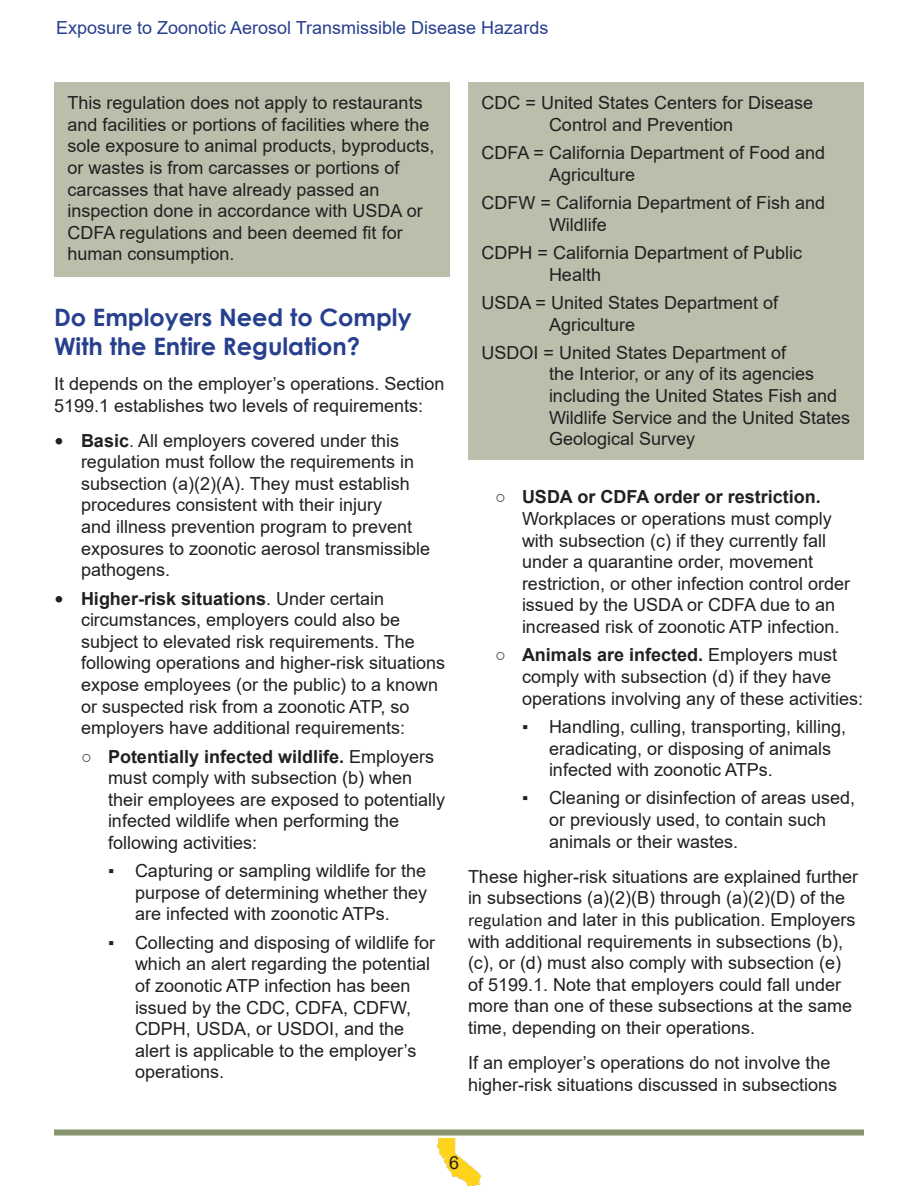
<style>
.page{position:relative;width:918px;height:1188px;background:#fff}
.page>*{position:absolute;margin:0;border:0;box-sizing:border-box;transform-origin:0 0}
.Heading_within_a_chapter__header_3{font:700 24px/28.8px "Century Gothic";color:#27408e}
.body_text{font:18px/21.6px "Arial";color:#231f20}
.list_of_agencies__nested_indent{font:18px/21.6px "Arial";color:#231f20}
.t1{font:18px "Arial";color:#27408e}
.s1{font-family:"Verdana"}
.s2{font-weight:700}
.s3{font-family:"Century Gothic"}
.s4{font-family:"Calibri"}
</style>
<div class="page">
<img style="left:438px;top:1139px;width:42px;height:47px">
<div style="left:54px;top:1130px;width:810px;height:6px;background:#879470"></div>
<div style="left:54px;top:82px;width:396px;height:195px;background:#babfac"></div>
<div style="left:468px;top:82px;width:396px;height:378px;background:#babfac"></div>
<p class="t1" style="left:56px;top:15px;width:494px">Exposure to Zoonotic Aerosol Transmissible Disease Hazards</p>
<p class="body_text" style="left:68px;top:92px;width:369px">This regulation does not apply to restaurants and facilities or portions of facilities where the sole exposure to animal products, byproducts, or wastes is from carcasses or portions of carcasses that have already passed an inspection done in accordance with USDA or CDFA regulations and been deemed fit for human consumption.</p>
<h3 class="Heading_within_a_chapter__header_3" style="left:54px;top:302px;width:359px">Do Employers Need to Comply<br>With the Entire Regulation?</h3>
<p class="body_text" style="left:54px;top:373px;width:392px">It depends on the employer’s operations. Section<br>5199.1 establishes two levels of requirements:</p>
<p class="body_text" style="left:81px;top:429px;width:351px;text-indent:-27px"><span class="s1">•</span> <span class="s2">Basic</span>. All employers covered under this regulation must follow the requirements in subsection (a)(2)(A). They must establish procedures consistent with their injury<br>and illness prevention program to prevent exposures to zoonotic aerosol transmissible pathogens.</p>
<p class="body_text" style="left:81px;top:587px;width:366px;text-indent:-27px"><span class="s1">•</span> <span class="s2">Higher-risk situations</span>. Under certain circumstances, employers could also be subject to elevated risk requirements. The following operations and higher-risk situations expose employees (or the public) to a known or suspected risk from a zoonotic ATP, so employers have additional requirements:</p>
<p class="body_text" style="left:108px;top:745px;width:339px;text-indent:-27px"><span class="s3">○</span> <span class="s2">Potentially infected wildlife.</span> Employers must comply with subsection (b) when their employees are exposed to potentially infected wildlife when performing the following activities:</p>
<p class="body_text" style="left:135px;top:860px;width:294px;text-align:justify;text-indent:-27px"><span class="s1">▪</span> Capturing or sampling wildlife for the purpose of determining whether they are infected with zoonotic ATPs.</p>
<p class="body_text" style="left:135px;top:932px;width:302px;text-indent:-27px"><span class="s1">▪</span> Collecting and disposing of wildlife for which an alert regarding the potential of zoonotic ATP infection has been issued by the CDC, CDFA, CDFW,<br>CDPH, USDA, or USDOI, and the alert is applicable to the employer’s operations.</p>
<p class="list_of_agencies__nested_indent" style="left:549px;top:92px;width:266px;text-indent:-68px">CDC = United States Centers for Disease<br>Control and Prevention</p>
<p class="list_of_agencies__nested_indent" style="left:549px;top:142px;width:278px;text-indent:-68px">CDFA = California Department of Food and<br>Agriculture</p>
<p class="list_of_agencies__nested_indent" style="left:549px;top:192px;width:278px;text-indent:-68px">CDFW = California Department of Fish and<br>Wildlife</p>
<p class="list_of_agencies__nested_indent" style="left:549px;top:242px;width:255px;text-indent:-68px">CDPH = California Department of Public<br>Health</p>
<p class="list_of_agencies__nested_indent" style="left:549px;top:292px;width:231px;text-indent:-68px">USDA = United States Department of<br>Agriculture</p>
<p class="list_of_agencies__nested_indent" style="left:549px;top:342px;width:303px;text-indent:-68px">USDOI = United States Department of<br>the Interior, or any of its agencies including the United States Fish and Wildlife Service and the United States Geological Survey</p>
<p class="body_text" style="left:522px;top:486px;width:330px;text-indent:-27px"><span class="s3">○</span> <span class="s2">USDA or CDFA order or restriction.<br></span>Workplaces or operations must comply with subsection (c) if they currently fall under a quarantine order, movement restriction, or other infection control order issued by the USDA or CDFA due to an increased risk of zoonotic ATP infection.</p>
<p class="body_text" style="left:522px;top:644px;width:343px;text-indent:-27px"><span class="s3">○</span> <span class="s2">Animals are infected.</span> Employers must comply with subsection (d) if they have operations involving any of these activities:</p>
<p class="body_text" style="left:549px;top:716px;width:299px;text-indent:-27px"><span class="s1">▪</span> Handling, culling, transporting, killing, eradicating, or disposing of animals infected with zoonotic ATPs.</p>
<p class="body_text" style="left:549px;top:787px;width:308px;text-indent:-27px"><span class="s1">▪</span> Cleaning or disinfection of areas used, or previously used, to contain such animals or their wastes.</p>
<p class="body_text" style="left:468px;top:866px;width:392px">These higher-risk situations are explained further in subsections (a)(2)(B) through (a)(2)(D) of the <span class="s4">regulation</span> and later in this publication. Employers with additional requirements in subsections (b), (c), or (d) must also comply with subsection (e) of 5199.1. Note that employers could fall under more than one of these subsections at the same time, depending on their operations.</p>
<p class="body_text" style="left:468px;top:1052px;width:371px">If an employer’s operations do not involve the higher-risk situations discussed in subsections</p>
<p class="body_text" style="left:449px;top:1152px;width:12px">6</p>
</div>
